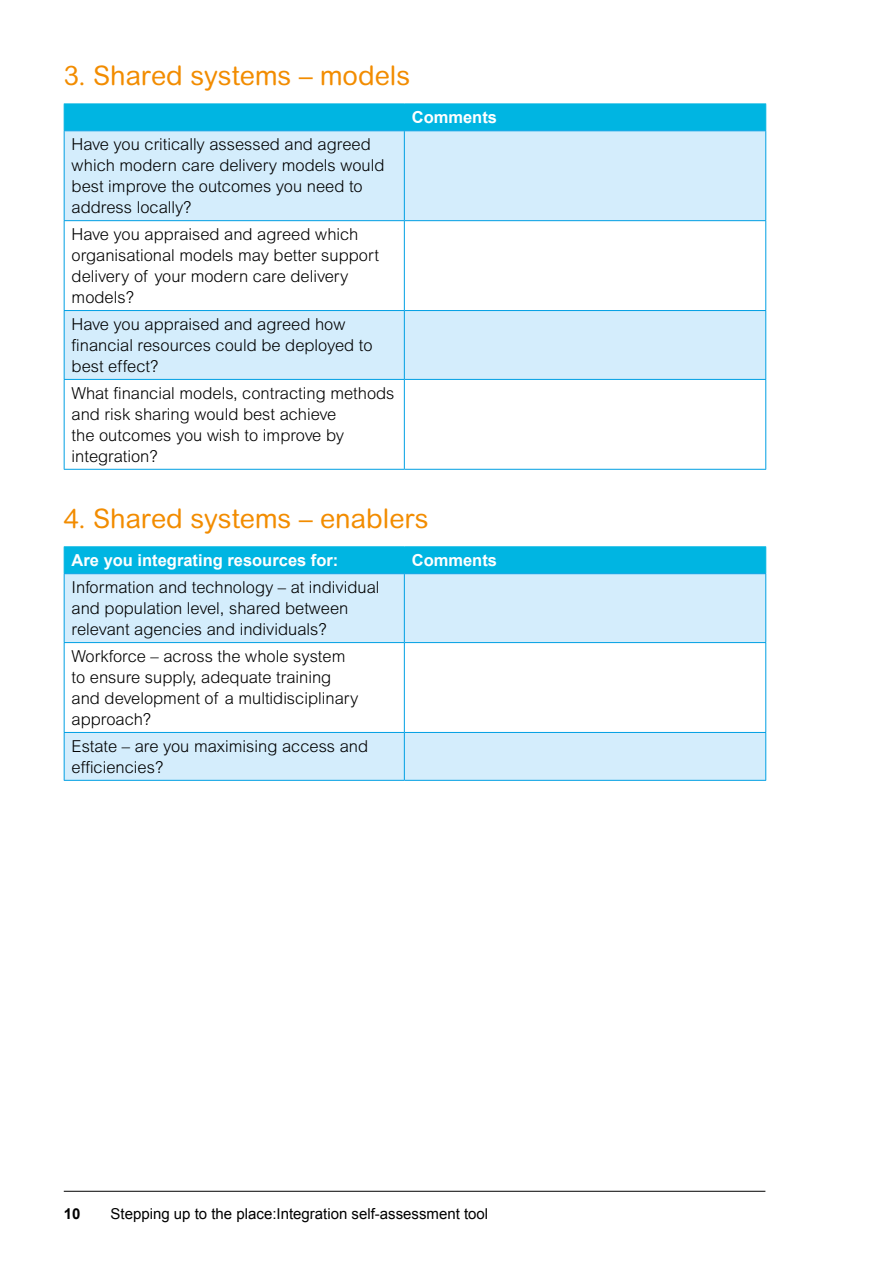
<style>
.page{position:relative;width:893px;height:1263px;background:#fff}
.page>*{position:absolute;margin:0;border:0;box-sizing:border-box;transform-origin:0 0}
.t1{font:27px "Arial Rounded MT";color:#f28c00}
.t2{font:300 16.5px/21px "Arial MT Std";color:#000}
.t3{font:700 16.5px "Arial";color:#fff}
.t4{font:15px "Arial";color:#000}
.t5{font:700 15px "Arial";color:#000}
</style>
<div class="page">
<hr style="left:64px;top:1191px;width:701px;height:1px;background:#000">
<svg style="left:65px;top:131px;width:700px;height:248px;fill:#d4edfc"></svg>
<div style="left:64px;top:104px;width:702px;height:26px;background:#00b5e2"></div>
<hr style="left:64px;top:131px;width:1px;height:89px;background:#009fe3">
<hr style="left:64px;top:130px;width:340px;height:1px;background:#009fe3">
<hr style="left:404px;top:131px;width:1px;height:89px;background:#009fe3">
<hr style="left:404px;top:130px;width:362px;height:1px;background:#009fe3">
<hr style="left:765px;top:131px;width:1px;height:89px;background:#009fe3">
<hr style="left:64px;top:221px;width:1px;height:89px;background:#009fe3">
<hr style="left:64px;top:220px;width:340px;height:1px;background:#009fe3">
<hr style="left:404px;top:221px;width:1px;height:89px;background:#009fe3">
<hr style="left:404px;top:220px;width:362px;height:1px;background:#009fe3">
<hr style="left:765px;top:221px;width:1px;height:89px;background:#009fe3">
<hr style="left:64px;top:311px;width:1px;height:68px;background:#009fe3">
<hr style="left:64px;top:310px;width:340px;height:1px;background:#009fe3">
<hr style="left:404px;top:311px;width:1px;height:68px;background:#009fe3">
<hr style="left:404px;top:310px;width:362px;height:1px;background:#009fe3">
<hr style="left:765px;top:311px;width:1px;height:68px;background:#009fe3">
<hr style="left:64px;top:380px;width:1px;height:89px;background:#009fe3">
<hr style="left:64px;top:379px;width:340px;height:1px;background:#009fe3">
<hr style="left:64px;top:469px;width:340px;height:1px;background:#009fe3">
<hr style="left:404px;top:380px;width:1px;height:89px;background:#009fe3">
<hr style="left:404px;top:379px;width:362px;height:1px;background:#009fe3">
<hr style="left:765px;top:380px;width:1px;height:89px;background:#009fe3">
<hr style="left:404px;top:469px;width:362px;height:1px;background:#009fe3">
<svg style="left:65px;top:574px;width:700px;height:206px;fill:#d4edfc"></svg>
<hr style="left:64px;top:546px;width:340px;height:1px;background:#00b5e2">
<hr style="left:404px;top:546px;width:362px;height:1px;background:#00b5e2">
<div style="left:64px;top:547px;width:702px;height:26px;background:#00b5e2"></div>
<hr style="left:64px;top:574px;width:1px;height:68px;background:#009fe3">
<hr style="left:64px;top:573px;width:340px;height:1px;background:#009fe3">
<hr style="left:404px;top:574px;width:1px;height:68px;background:#009fe3">
<hr style="left:404px;top:573px;width:362px;height:1px;background:#009fe3">
<hr style="left:765px;top:574px;width:1px;height:68px;background:#009fe3">
<hr style="left:64px;top:643px;width:1px;height:89px;background:#009fe3">
<hr style="left:64px;top:642px;width:340px;height:1px;background:#009fe3">
<hr style="left:404px;top:643px;width:1px;height:89px;background:#009fe3">
<hr style="left:404px;top:642px;width:362px;height:1px;background:#009fe3">
<hr style="left:765px;top:643px;width:1px;height:89px;background:#009fe3">
<hr style="left:64px;top:733px;width:1px;height:47px;background:#009fe3">
<hr style="left:64px;top:732px;width:340px;height:1px;background:#009fe3">
<hr style="left:64px;top:780px;width:340px;height:1px;background:#009fe3">
<hr style="left:404px;top:733px;width:1px;height:47px;background:#009fe3">
<hr style="left:404px;top:732px;width:362px;height:1px;background:#009fe3">
<hr style="left:765px;top:733px;width:1px;height:47px;background:#009fe3">
<hr style="left:404px;top:780px;width:362px;height:1px;background:#009fe3">
<h1 class="t1" style="left:64px;top:59px;width:348px">3. Shared systems – models</h1>
<p class="t2" style="left:72px;top:134px;width:314px">Have you critically assessed and agreed which modern care delivery models would best improve the outcomes you need to address locally?</p>
<p class="t2" style="left:72px;top:224px;width:309px">Have you appraised and agreed which organisational models may better support delivery of your modern care delivery models?</p>
<p class="t2" style="left:72px;top:314px;width:303px">Have you appraised and agreed how financial resources could be deployed to best effect?</p>
<p class="t2" style="left:72px;top:383px;width:324px">What financial models, contracting methods and risk sharing would best achieve<br>the outcomes you wish to improve by integration?</p>
<p class="t3" style="left:412px;top:107px;width:87px">Comments</p>
<h1 class="t1" style="left:64px;top:502px;width:366px">4. Shared systems – enablers</h1>
<p class="t3" style="left:72px;top:549px;width:268px">Are you integrating resources for:</p>
<p class="t3" style="left:412px;top:549px;width:87px">Comments</p>
<p class="t2" style="left:72px;top:577px;width:309px">Information and technology – at individual and population level, shared between relevant agencies and individuals?</p>
<p class="t2" style="left:72px;top:646px;width:288px">Workforce – across the whole system to ensure supply, adequate training and development of a multidisciplinary approach?</p>
<p class="t2" style="left:72px;top:735px;width:298px">Estate – are you maximising access and efficiencies?</p>
<p class="t5" style="left:64px;top:1203px;width:18px">10</p>
<p class="t4" style="left:111px;top:1203px;width:379px">Stepping up to the place:Integration self-assessment tool</p>
</div>
